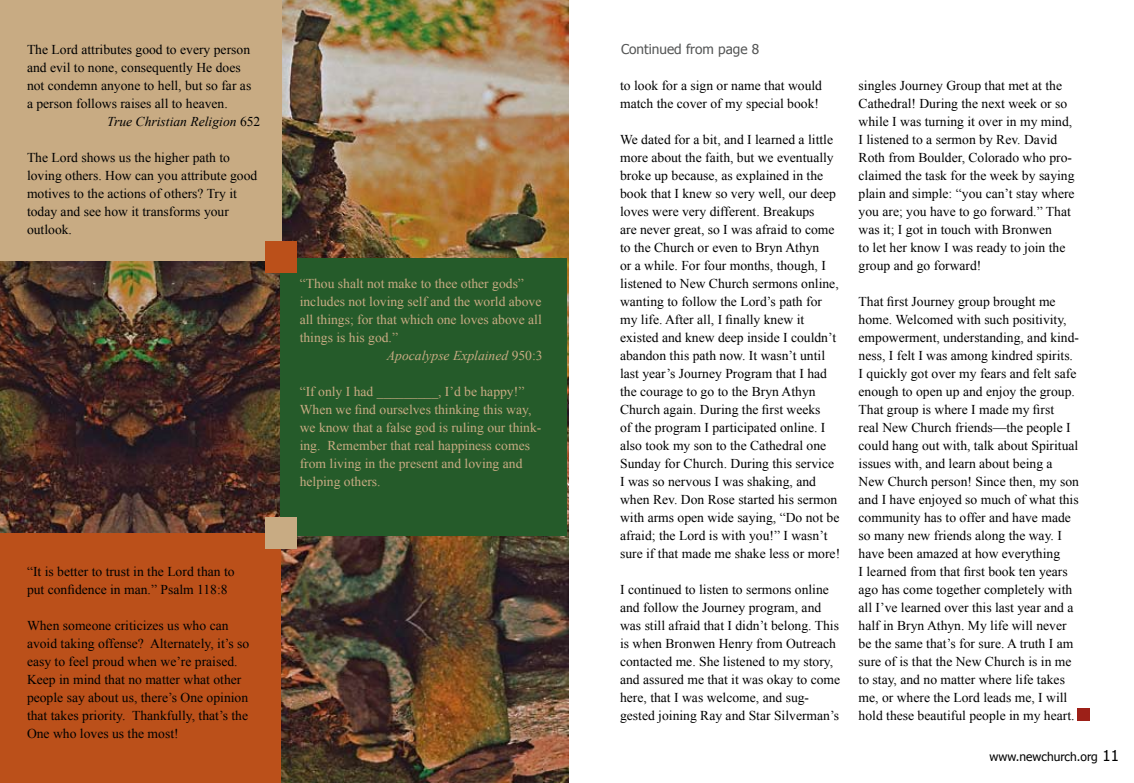
<style>
.page{position:relative;width:1134px;height:783px;background:#fff}
.page>*{position:absolute;margin:0;border:0;box-sizing:border-box;transform-origin:0 0}
.t1{font:13.5px/18px "Times New Roman";color:#000}
.t2{font:13.5px/18px "Times New Roman";color:#c8ab83}
.t3{font:italic 13.5px "Times New Roman";color:#000}
.t4{font:italic 13.5px "Times New Roman";color:#c8ab83}
.t5{font:13.5px "Tahoma";color:#545555}
.t6{font:12px "Tahoma";color:#000}
.s1{font-style:normal}
.s2{font-size:15px}
</style>
<div class="page">
<img style="left:0;top:0;width:568px;height:783px">
<div style="left:0;top:534px;width:281px;height:249px;background:#bb501a"></div>
<div style="left:281px;top:258px;width:286px;height:278px;background:#255b2a"></div>
<div style="left:0;top:0;width:281px;height:261px;background:#c8ab83"></div>
<div style="left:1077px;top:708px;width:13px;height:13px;background:#9d2018"></div>
<div style="left:266px;top:242px;width:31px;height:31px;background:#bb501a"></div>
<div style="left:266px;top:518px;width:31px;height:31px;background:#c8ab83"></div>
<p class="t1" style="left:27px;top:40px;width:225px">The Lord attributes good to every person</p>
<p class="t5" style="left:621px;top:40px;width:140px">Continued from page 8</p>
<p class="t1" style="left:27px;top:58px;width:215px">and evil to none, consequently He does</p>
<p class="t1" style="left:27px;top:76px;width:226px">not condemn anyone to hell, but so far as</p>
<p class="t1" style="left:27px;top:94px;width:202px">a person follows raises all to heaven.</p>
<p class="t3" style="left:107px;top:112px;width:155px">True Christian Religion <span class="s1">652</span></p>
<p class="t1" style="left:27px;top:148px;width:232px">The Lord shows us the higher path to loving others. How can you attribute good motives to the actions of others? Try it today and see how it transforms your outlook.</p>
<p class="t1" style="left:620px;top:76px;width:203px">to look for a sign or name that would match the cover of my special book!</p>
<p class="t1" style="left:620px;top:130px;width:222px">We dated for a bit, and I learned a little more about the faith, but we eventually broke up because, as explained in the book that I knew so very well, our deep loves were very different. Breakups<br>are never great, so I was afraid to come to the Church or even to Bryn Athyn<br>or a while. For four months, though, I listened to New Church sermons online, wanting to follow the Lord’s path for my life. After all, I finally knew it existed and knew deep inside I couldn’t abandon this path now. It wasn’t until last year’s Journey Program that I had the courage to go to the Bryn Athyn Church again. During the first weeks<br>of the program I participated online. I also took my son to the Cathedral one Sunday for Church. During this service I was so nervous I was shaking, and when Rev. Don Rose started his sermon with arms open wide saying, “Do not be afraid; the Lord is with you!” I wasn’t sure if that made me shake less or more!</p>
<p class="t1" style="left:620px;top:580px;width:222px">I continued to listen to sermons online and follow the Journey program, and was still afraid that I didn’t belong. This is when Bronwen Henry from Outreach contacted me. She listened to my story, and assured me that it was okay to come here, that I was welcome, and sug&shy;gested joining Ray and Star Silverman’s</p>
<p class="t2" style="left:300px;top:274px;width:226px">“Thou shalt not make to thee other gods”</p>
<p class="t2" style="left:300px;top:292px;width:243px">includes not loving self and the world above</p>
<p class="t2" style="left:300px;top:310px;width:244px">all things; for that which one loves above all</p>
<p class="t2" style="left:300px;top:328px;width:100px">things is his god.”</p>
<p class="t4" style="left:387px;top:346px;width:157px">Apocalypse Explained <span class="s1">950:3</span></p>
<p class="t2" style="left:300px;top:382px;width:243px">“If only I had _________, I’d be happy!” When we find ourselves thinking this way, we know that a false god is ruling our think&shy;ing. Remember that real happiness comes from living in the present and loving and helping others.</p>
<p class="t1" style="left:27px;top:562px;width:209px">“It is better to trust in the Lord than to put confidence in man.” Psalm 118:8</p>
<p class="t1" style="left:27px;top:616px;width:224px">When someone criticizes us who can avoid taking offense? Alternately, it’s so easy to feel proud when we’re praised.<br>Keep in mind that no matter what other people say about us, there’s One opinion that takes priority. Thankfully, that’s the One who loves us the most!</p>
<p class="t1" style="left:859px;top:76px;width:218px">singles Journey Group that met at the Cathedral! During the next week or so while I was turning it over in my mind, I listened to a sermon by Rev. David Roth from Boulder, Colorado who pro&shy;claimed the task for the week by saying plain and simple: “you can’t stay where you are; you have to go forward.” That was it; I got in touch with Bronwen<br>to let her know I was ready to join the group and go forward!</p>
<p class="t1" style="left:859px;top:292px;width:222px">That first Journey group brought me home. Welcomed with such positivity, empowerment, understanding, and kind&shy;ness, I felt I was among kindred spirits.<br>I quickly got over my fears and felt safe enough to open up and enjoy the group.<br>That group is where I made my first<br>real New Church friends—the people I could hang out with, talk about Spiritual issues with, and learn about being a New Church person! Since then, my son and I have enjoyed so much of what this community has to offer and have made so many new friends along the way. I have been amazed at how everything<br>I learned from that first book ten years ago has come together completely with all I’ve learned over this last year and a half in Bryn Athyn. My life will never be the same that’s for sure. A truth I am sure of is that the New Church is in me to stay, and no matter where life takes me, or where the Lord leads me, I will hold these beautiful people in my heart.</p>
<p class="t6" style="left:990px;top:749px;width:121px">www.newchurch.org <span class="s2">11</span></p>
</div>
